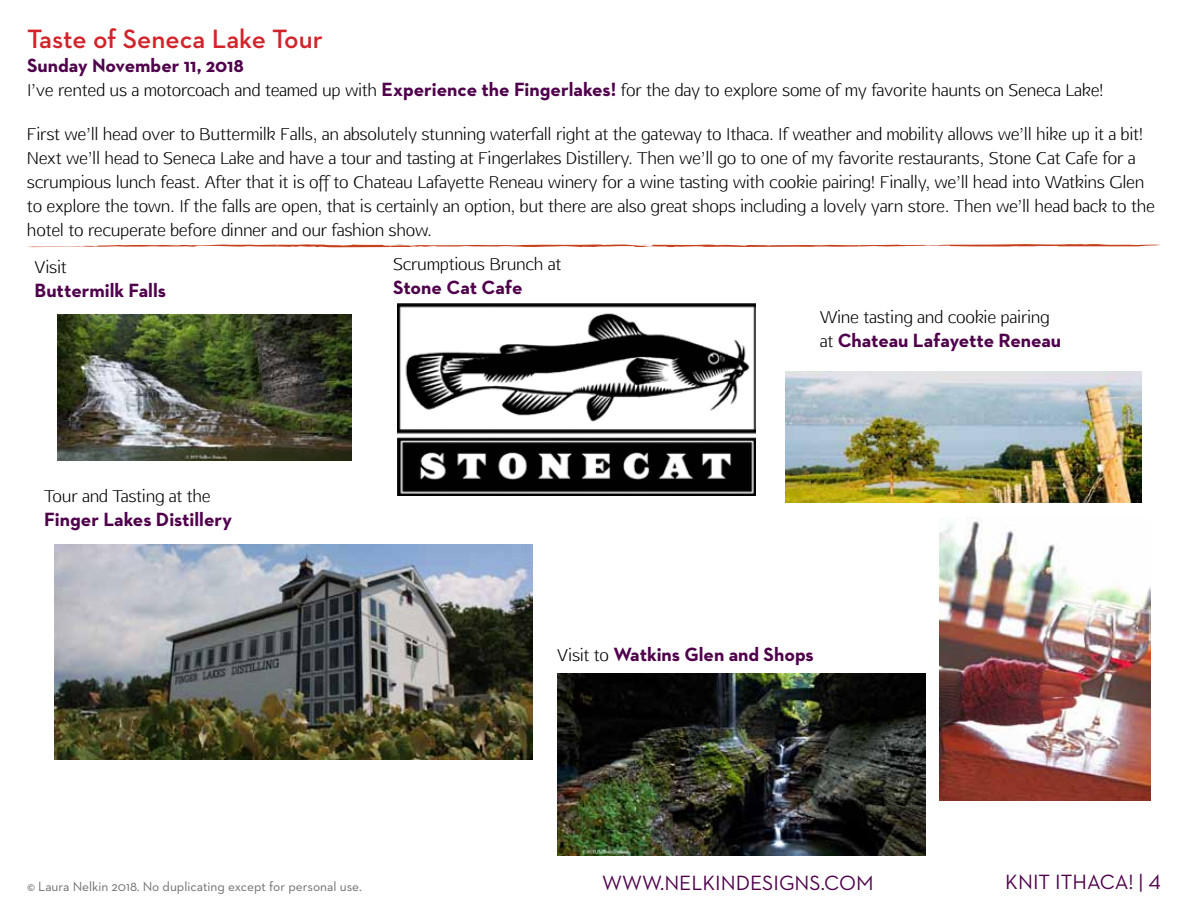
<style>
.page{position:relative;width:1188px;height:918px;background:#fff}
.page>*{position:absolute;margin:0;border:0;box-sizing:border-box;transform-origin:0 0}
.t1{font:600 27px "Neutraface 2 Text";color:#d2232a}
.t2{font:21px "Neutraface 2 Text";color:#4f004b}
.t3{font:700 19.5px "Neutraface 2 Text";color:#4f004b}
.t4{font:100 16.5px/24px "Afta Sans";color:#000}
.t5{font:13.5px "Neutraface 2 Text";color:#6d6e71}
.s1{font-family:"Neutraface 2 Text";font-weight:700;font-size:19.5px;color:#4f004b}
.s2{font-family:"Afta Sans";font-weight:100;font-size:16.5px;color:#000}
</style>
<div class="page">
<svg style="left:27px;top:244px;width:1134px;height:3px"></svg>
<img style="left:57px;top:314px;width:295px;height:146px">
<img style="left:397px;top:303px;width:358px;height:193px">
<img style="left:54px;top:545px;width:478px;height:215px">
<img style="left:557px;top:673px;width:368px;height:183px">
<img style="left:785px;top:372px;width:356px;height:131px">
<img style="left:940px;top:518px;width:211px;height:282px">
<h1 class="t1" style="left:27px;top:22px;width:297px">Taste of Seneca Lake Tour</h1>
<p class="t3" style="left:27px;top:53px;width:219px">Sunday November 11, 2018</p>
<p class="t4" style="left:27px;top:78px;width:1078px">I’ve rented us a motorcoach and teamed up with <span class="s1">Experience the Fingerlakes!</span> for the day to explore some of my favorite haunts on Seneca Lake!</p>
<p class="t4" style="left:27px;top:122px;width:1129px">First we’ll head over to Buttermilk Falls, an absolutely stunning waterfall right at the gateway to Ithaca. If weather and mobility allows we’ll hike up it a bit!<br>Next we’ll head to Seneca Lake and have a tour and tasting at Fingerlakes Distillery. Then we’ll go to one of my favorite restaurants, Stone Cat Cafe for a scrumpious lunch feast. After that it is off to Chateau Lafayette Reneau winery for a wine tasting with cookie pairing! Finally, we’ll head into Watkins Glen to explore the town. If the falls are open, that is certainly an option, but there are also great shops including a lovely yarn store. Then we’ll head back to the hotel to recuperate before dinner and our fashion show.</p>
<p class="t4" style="left:35px;top:255px;width:33px">Visit</p>
<p class="t3" style="left:35px;top:278px;width:133px">Buttermilk Falls</p>
<p class="t4" style="left:44px;top:484px;width:168px">Tour and Tasting at the</p>
<p class="t3" style="left:44px;top:507px;width:189px">Finger Lakes Distillery</p>
<p class="t4" style="left:393px;top:252px;width:170px">Scrumptious Brunch at</p>
<p class="t3" style="left:393px;top:275px;width:131px">Stone Cat Cafe</p>
<p class="t4" style="left:820px;top:305px;width:231px">Wine tasting and cookie pairing</p>
<p class="t3" style="left:820px;top:328px;width:243px"><span class="s2">at</span> Chateau Lafayette Reneau</p>
<p class="t3" style="left:557px;top:642px;width:258px"><span class="s2">Visit to</span> Watkins Glen and Shops</p>
<p class="t5" style="left:27px;top:878px;width:336px">© Laura Nelkin 2018. No duplicating except for personal use.</p>
<p class="t2" style="left:602px;top:869px;width:273px">www.nelkindesigns.com</p>
<p class="t2" style="left:1005px;top:868px;width:157px">Knit Ithaca! | 4</p>
</div>
